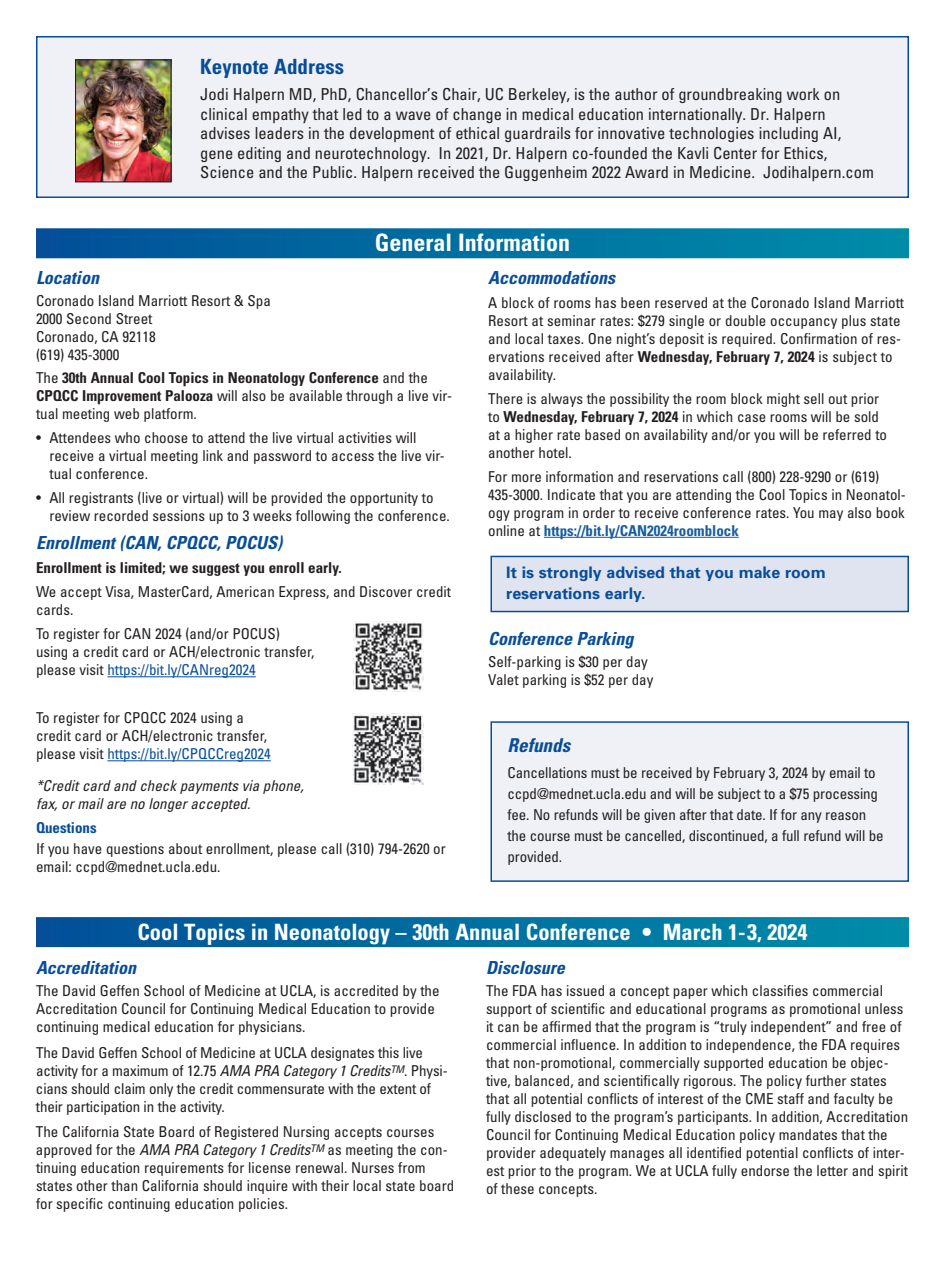
<style>
.page{position:relative;width:945px;height:1269px;background:#fff}
.page>*{position:absolute;margin:0;border:0;box-sizing:border-box;transform-origin:0 0}
.new_sub_with_rule{font:700 condensed 24px "Univers";color:#fff}
.new_sub_with_rule-2{font:700 condensed 22.5px "Univers";color:#fff}
.prg_txt{font:700 condensed 21px "Univers";color:#084d98}
.GI_subs{font:italic 700 condensed 19.05px "Univers";color:#084d98}
.GI_subs-2{font:italic 700 condensed 18px "Univers";color:#084d98}
.prg_txt-2{font:condensed 16.5px/19.5px "Univers";color:#231f20}
.GI_txt{font:700 15.9px/21px "Univers";color:#084d98}
.GI_txt-2{font:condensed 15px/18px "Univers";color:#231f20}
.GI_txt-3{font:italic condensed 15px/18px "Univers";color:#231f20}
.GI_txt-4{font:700 condensed 15px "Univers";color:#231f20}
.GI_txt-5{font:700 condensed 15px "Univers";color:#084d98}
.s1{font-weight:700}
.s2{color:#084d98}
.s3{font-weight:700;color:#175d9e}
.s4{font-style:italic}
</style>
<div class="page">
<div style="left:36px;top:917px;width:873px;height:30px;background:linear-gradient(to right,#015098,#008da9)"></div>
<div style="left:36px;top:36px;width:873px;height:162px;background:#eff1f7;border:2px solid #084d98"></div>
<div style="left:491px;top:556px;width:417px;height:56px;background:#e0e3f0"></div>
<div style="left:490px;top:556px;width:419px;height:56px;border:2px solid #084d98"></div>
<hr style="left:107px;top:676px;width:149px;height:1px;background:#084d98">
<hr style="left:107px;top:760px;width:164px;height:1px;background:#084d98">
<hr style="left:544px;top:537px;width:195px;height:1px;background:#175d9e">
<div style="left:36px;top:228px;width:873px;height:30px;background:linear-gradient(to right,#015098,#008da9)"></div>
<img style="left:354px;top:622px;width:70px;height:69px">
<img style="left:353px;top:714px;width:71px;height:71px">
<div style="left:490px;top:721px;width:419px;height:161px;background:#eff1f7;border:2px solid #084d98"></div>
<img style="left:77px;top:61px;width:93px;height:119px">
<div style="left:75px;top:59px;width:97px;height:123px;border:1px solid #231f20"></div>
<p class="prg_txt" style="left:200px;top:53px;width:145px">Keynote Address</p>
<p class="prg_txt-2" style="left:200px;top:84px;width:675px">Jodi Halpern MD, PhD, Chancellor’s Chair, UC Berkeley, is the author of groundbreaking work on clinical empathy that led to a wave of change in medical education internationally. Dr. Halpern advises leaders in the development of ethical guardrails for innovative technologies including AI, gene editing and neurotechnology. In 2021, Dr. Halpern co-founded the Kavli Center for Ethics, Science and the Public. Halpern received the Guggenheim 2022 Award in Medicine. Jodihalpern.com</p>
<p class="new_sub_with_rule" style="left:375px;top:228px;width:197px">General Information</p>
<p class="GI_subs-2" style="left:36px;top:266px;width:64px">Location</p>
<p class="GI_txt-2" style="left:36px;top:292px;width:236px">Coronado Island Marriott Resort &amp; Spa<br>2000 Second Street<br>Coronado, CA 92118<br>(619) 435-3000</p>
<p class="GI_txt-2" style="left:36px;top:368px;width:418px">The <span class="s1">30th Annual Cool Topics in Neonatology Conference</span> and the<br><span class="s1">CPQCC Improvement Palooza</span> will also be available through a live vir&shy;tual meeting web platform.</p>
<p class="GI_txt-2" style="left:50px;top:428px;width:397px;text-indent:-14px">• Attendees who choose to attend the live virtual activities will receive a virtual meeting link and password to access the live vir&shy;tual conference.</p>
<p class="GI_txt-2" style="left:50px;top:488px;width:402px;text-indent:-14px">• All registrants (live or virtual) will be provided the opportunity to review recorded sessions up to 3 weeks following the conference.</p>
<p class="GI_subs-2" style="left:36px;top:532px;width:248px">Enrollment (CAN, CPQCC, POCUS)</p>
<p class="GI_txt-4" style="left:36px;top:559px;width:307px">Enrollment is limited; we suggest you enroll early.</p>
<p class="GI_txt-2" style="left:36px;top:583px;width:417px">We accept Visa, MasterCard, American Express, and Discover credit cards.</p>
<p class="GI_txt-2" style="left:36px;top:625px;width:280px">To register for CAN 2024 (and/or POCUS) using a credit card or ACH/electronic transfer, please visit <span class="s2">https://bit.ly/CANreg2024</span></p>
<p class="GI_txt-2" style="left:36px;top:709px;width:236px">To register for CPQCC 2024 using a credit card or ACH/electronic transfer, please visit <span class="s2">https://bit.ly/CPQCCreg2024</span></p>
<p class="GI_txt-3" style="left:36px;top:776px;width:269px">*Credit card and check payments via phone, fax, or mail are no longer accepted.</p>
<p class="GI_txt-5" style="left:36px;top:818px;width:62px">Questions</p>
<p class="GI_txt-2" style="left:36px;top:839px;width:411px">If you have questions about enrollment, please call (310) 794-2620 or email: ccpd@mednet.ucla.edu.</p>
<p class="GI_subs-2" style="left:488px;top:266px;width:128px">Accommodations</p>
<p class="GI_txt-2" style="left:488px;top:293px;width:417px">A block of rooms has been reserved at the Coronado Island Marriott Resort at seminar rates: $279 single or double occupancy plus state and local taxes. One night’s deposit is required. Confirmation of res&shy;ervations received after <span class="s1">Wednesday, February 7, 2024</span> is subject to availability.</p>
<p class="GI_txt-2" style="left:488px;top:389px;width:400px">There is always the possibility the room block might sell out prior to <span class="s1">Wednesday, February 7, 2024</span> in which case rooms will be sold at a higher rate based on availability and/or you will be referred to another hotel.</p>
<p class="GI_txt-2" style="left:488px;top:467px;width:419px">For more information and reservations call (800) 228-9290 or (619)<br>435-3000. Indicate that you are attending the Cool Topics in Neonatol&shy;ogy program in order to receive conference rates. You may also book online at <span class="s3">https://bit.ly/CAN2024roomblock</span></p>
<p class="GI_txt" style="left:506px;top:561px;width:321px">It is strongly advised that you make room reservations early.</p>
<p class="GI_subs-2" style="left:488px;top:628px;width:147px">Conference Parking</p>
<p class="GI_txt-2" style="left:488px;top:653px;width:167px">Self-parking is $30 per day<br>Valet parking is $52 per day</p>
<p class="GI_subs" style="left:508px;top:734px;width:64px">Refunds</p>
<p class="GI_txt-2" style="left:508px;top:762px;width:378px;line-height:21px">Cancellations must be received by February 3, 2024 by email to ccpd@mednet.ucla.edu and will be subject to a $75 processing fee. No refunds will be given after that date. If for any reason the course must be cancelled, discontinued, a full refund will be provided.</p>
<p class="new_sub_with_rule-2" style="left:137px;top:918px;width:672px">Cool Topics in Neonatology – 30th Annual Conference • March 1-3, 2024</p>
<p class="GI_subs-2" style="left:36px;top:957px;width:102px">Accreditation</p>
<p class="GI_txt-2" style="left:36px;top:982px;width:405px">The David Geffen School of Medicine at UCLA, is accredited by the<br>Accreditation Council for Continuing Medical Education to provide continuing medical education for physicians.</p>
<p class="GI_txt-2" style="left:36px;top:1043px;width:413px">The David Geffen School of Medicine at UCLA designates this live activity for a maximum of 12.75 <span class="s4">AMA PRA Category 1 Credits</span><sup>TM</sup>. Physi&shy;cians should claim only the credit commensurate with the extent of their participation in the activity.</p>
<p class="GI_txt-2" style="left:36px;top:1123px;width:420px">The California State Board of Registered Nursing accepts courses approved for the <span class="s4">AMA PRA Category 1 Credits</span><sup>TM</sup> as meeting the con&shy;tinuing education requirements for license renewal. Nurses from states other than California should inquire with their local state board for specific continuing education policies.</p>
<p class="GI_subs-2" style="left:486px;top:957px;width:80px">Disclosure</p>
<p class="GI_txt-2" style="left:486px;top:982px;width:424px">The FDA has issued a concept paper which classifies commercial support of scientific and educational programs as promotional unless it can be affirmed that the program is “truly independent” and free of commercial influence. In addition to independence, the FDA requires that non-promotional, commercially supported education be objec&shy;tive, balanced, and scientifically rigorous. The policy further states that all potential conflicts of interest of the CME staff and faculty be fully disclosed to the program’s participants. In addition, Accreditation Council for Continuing Medical Education policy mandates that the provider adequately manages all identified potential conflicts of inter&shy;est prior to the program. We at UCLA fully endorse the letter and spirit of these concepts.</p>
</div>
